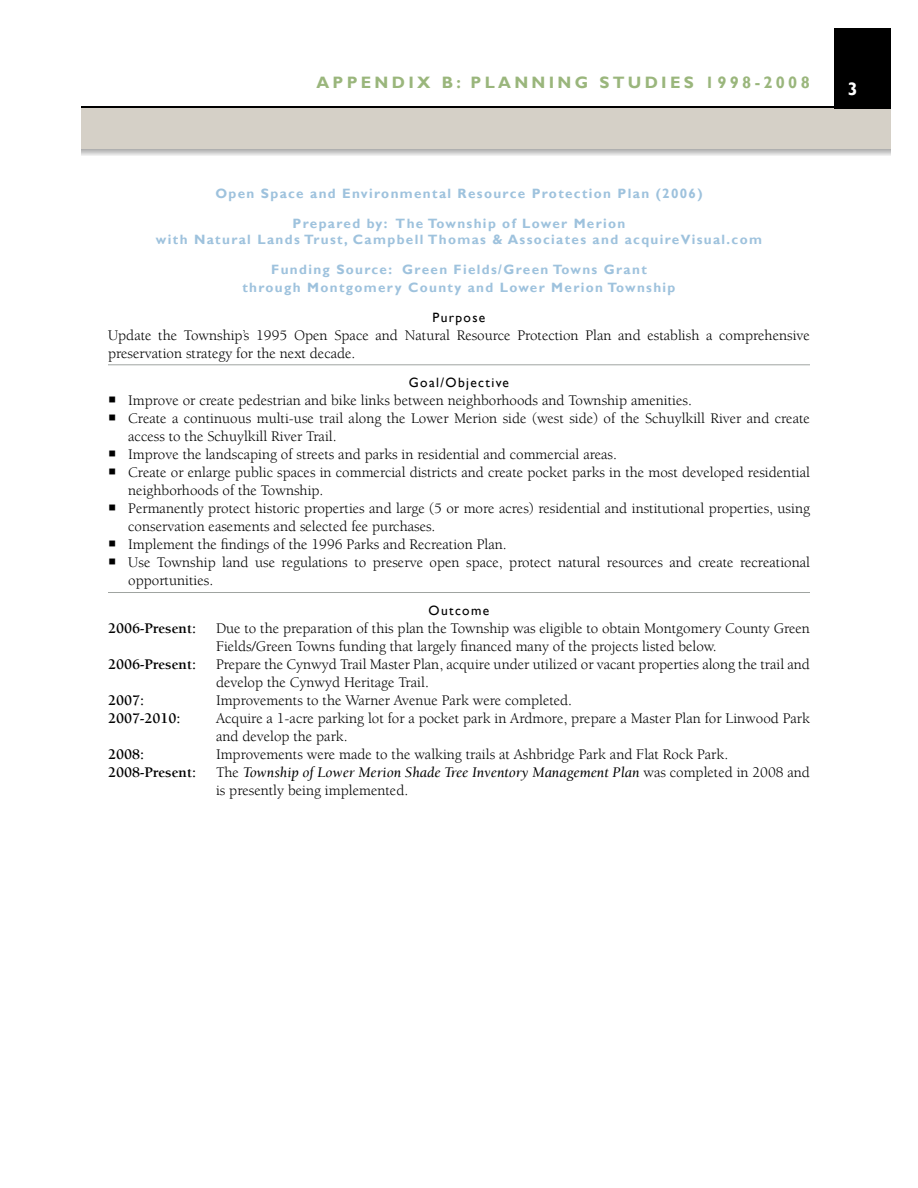
<style>
.page{position:relative;width:918px;height:1188px;background:#fff}
.page>*{position:absolute;margin:0;border:0;box-sizing:border-box;transform-origin:0 0}
.t1{font:700 18px "Gill Sans";color:#fff}
.t2{font:700 16.5px "Gill Sans";letter-spacing:.2em;color:#9ab67c}
.t3{font:15px/18px "Berkeley LT";color:#000}
.t4{font:italic 15px/18px "Berkeley LT";color:#000}
.t5{font:700 15px "Berkeley LT";color:#000}
.t6{font:700 13.5px/29.7px "Gill Sans";letter-spacing:.1em;color:#9ec2dd;text-align:center}
.t7{font:13.5px "Gill Sans";letter-spacing:.1em;color:#000}
.s1{font-style:normal}
</style>
<div class="page">
<svg style="left:81px;top:107px;width:810px;height:49px;background:#b9b9b8"></svg>
<div style="left:81px;top:109px;width:810px;height:40px;background:#d5d0c7"></div>
<div style="left:834px;top:28px;width:57px;height:81px;background:#000"></div>
<hr style="left:108px;top:364px;width:702px;height:1px;background:#a0a4a1">
<hr style="left:108px;top:592px;width:702px;height:1px;background:#a0a4a1">
<p class="t2" style="left:316px;top:72px;width:31px">Appendi</p>
<p class="t2" style="left:417px;top:72px;width:83px">x B: Plannin</p>
<p class="t2" style="left:575px;top:72px;width:53px">g Studies</p>
<p class="t2" style="left:705px;top:72px;width:106px">1998-2008</p>
<p class="t6" style="left:215px;top:179px;width:489px">Open Space and Environmental Resource Protection Plan (2006)<br>Prepared by: The Township of Lower Merion</p>
<p class="t6" style="left:156px;top:225px;width:608px">with Natural Lands Trust, Campbell Thomas &amp; Associates and acquireVisual.com</p>
<p class="t6" style="left:242px;top:261px;width:435px;line-height:18px">Funding Source: Green Fields/Green Towns Grant through Montgomery County and Lower Merion Township</p>
<p class="t7" style="left:433px;top:309px;width:54px">Purpose</p>
<p class="t3" style="left:108px;top:326px;width:703px">Update the Township’s 1995 Open Space and Natural Resource Protection Plan and establish a comprehensive preservation strategy for the next decade.</p>
<p class="t7" style="left:409px;top:375px;width:102px">Goal/Objective</p>
<p class="t3" style="left:128px;top:392px;width:683px">Improve or create pedestrian and bike links between neighborhoods and Township amenities.<br>Create a continuous multi-use trail along the Lower Merion side (west side) of the Schuylkill River and create access to the Schuylkill River Trail.<br>Improve the landscaping of streets and parks in residential and commercial areas.<br>Create or enlarge public spaces in commercial districts and create pocket parks in the most developed residential neighborhoods of the Township.<br>Permanently protect historic properties and large (5 or more acres) residential and institutional properties, using conservation easements and selected fee purchases.<br>Implement the findings of the 1996 Parks and Recreation Plan.<br>Use Township land use regulations to preserve open space, protect natural resources and create recreational opportunities.</p>
<p class="t7" style="left:429px;top:603px;width:62px">Outcome</p>
<p class="t5" style="left:108px;top:620px;width:90px">2006-Present:</p>
<p class="t3" style="left:216px;top:620px;width:596px">Due to the preparation of this plan the Township was eligible to obtain Montgomery County Green<br>Fields/Green Towns funding that largely financed many of the projects listed below.</p>
<p class="t5" style="left:108px;top:656px;width:90px">2006-Present:</p>
<p class="t3" style="left:216px;top:656px;width:595px">Prepare the Cynwyd Trail Master Plan, acquire under utilized or vacant properties along the trail and develop the Cynwyd Heritage Trail.</p>
<p class="t5" style="left:108px;top:692px;width:38px">2007:</p>
<p class="t3" style="left:216px;top:692px;width:358px">Improvements to the Warner Avenue Park were completed.</p>
<p class="t5" style="left:108px;top:710px;width:74px">2007-2010:</p>
<p class="t3" style="left:216px;top:710px;width:596px">Acquire a 1-acre parking lot for a pocket park in Ardmore, prepare a Master Plan for Linwood Park and develop the park.</p>
<p class="t5" style="left:108px;top:746px;width:38px">2008:</p>
<p class="t3" style="left:216px;top:746px;width:514px">Improvements were made to the walking trails at Ashbridge Park and Flat Rock Park.</p>
<p class="t5" style="left:108px;top:764px;width:90px">2008-Present:</p>
<p class="t4" style="left:216px;top:764px;width:596px"><span class="s1">The</span> Township of Lower Merion Shade Tree Inventory Management Plan <span class="s1">was completed in 2008 and is presently being implemented.</span></p>
<p class="t1" style="left:848px;top:78px;width:11px">3</p>
</div>
